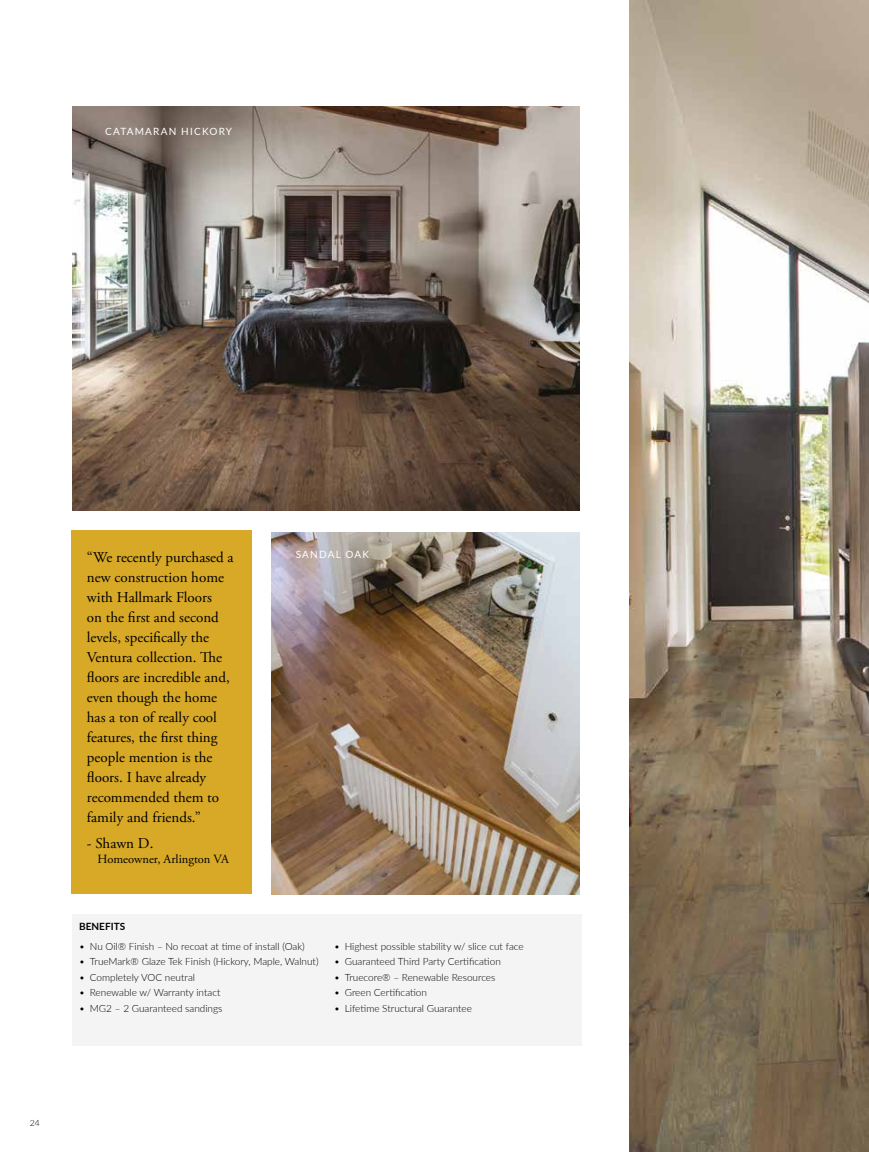
<style>
.page{position:relative;width:869px;height:1152px;background:#fff}
.page>*{position:absolute;margin:0;border:0;box-sizing:border-box;transform-origin:0 0}
.t1{font:15px/20px "Adobe Garamond Pro";color:#000}
.t2{font:12.5px "Adobe Garamond Pro";color:#000}
.t3{font:300 10px "Lato";color:#000}
.t4{font:10px "Lato";letter-spacing:.12em;color:#fff}
.t5{font:700 10px "Lato";color:#000}
.t6{font:300 8.62px "Lato";color:#000}
</style>
<div class="page">
<img style="left:629px;top:0;width:239px;height:1152px">
<img style="left:73px;top:106px;width:506px;height:404px">
<img style="left:272px;top:532px;width:307px;height:362px">
<div style="left:72px;top:530px;width:180px;height:364px;background:#d8a927"></div>
<div style="left:72px;top:914px;width:509px;height:131px;background:#f4f4f4"></div>
<p class="t4" style="left:105px;top:124px;width:128px">CATAMARAN HICKORY</p>
<p class="t1" style="left:87px;top:548px;width:148px">“We recently purchased a new construction home with Hallmark Floors<br>on the first and second levels, specifically the<br>Ventura collection. The floors are incredible and, even though the home has a ton of really cool features, the first thing people mention is the floors. I have already recommended them to family and friends.”</p>
<h1 class="t1" style="left:87px;top:834px;width:68px">- Shawn D.</h1>
<p class="t2" style="left:97px;top:852px;width:133px">Homeowner, Arlington VA</p>
<p class="t4" style="left:296px;top:547px;width:75px">SANDAL OAK</p>
<p class="t5" style="left:79px;top:918px;width:47px">BENEFITS</p>
<p class="t3" style="left:79px;top:939px;width:227px">• Nu Oil® Finish – No recoat at time of install (Oak)</p>
<p class="t3" style="left:79px;top:954px;width:241px">• TrueMark® Glaze Tek Finish (Hickory, Maple, Walnut)</p>
<p class="t3" style="left:79px;top:970px;width:117px">• Completely VOC neutral</p>
<p class="t3" style="left:79px;top:986px;width:143px">• Renewable w/ Warranty intact</p>
<p class="t3" style="left:79px;top:1001px;width:145px">• MG2 – 2 Guaranteed sandings</p>
<p class="t3" style="left:334px;top:939px;width:191px">• Highest possible stability w/ slice cut face</p>
<p class="t3" style="left:334px;top:954px;width:168px">• Guaranteed Third Party Certification</p>
<p class="t3" style="left:334px;top:970px;width:163px">• Truecore® – Renewable Resources</p>
<p class="t3" style="left:334px;top:985px;width:94px">• Green Certification</p>
<p class="t3" style="left:334px;top:1001px;width:139px">• Lifetime Structural Guarantee</p>
<p class="t6" style="left:30px;top:1116px;width:12px">24</p>
</div>
